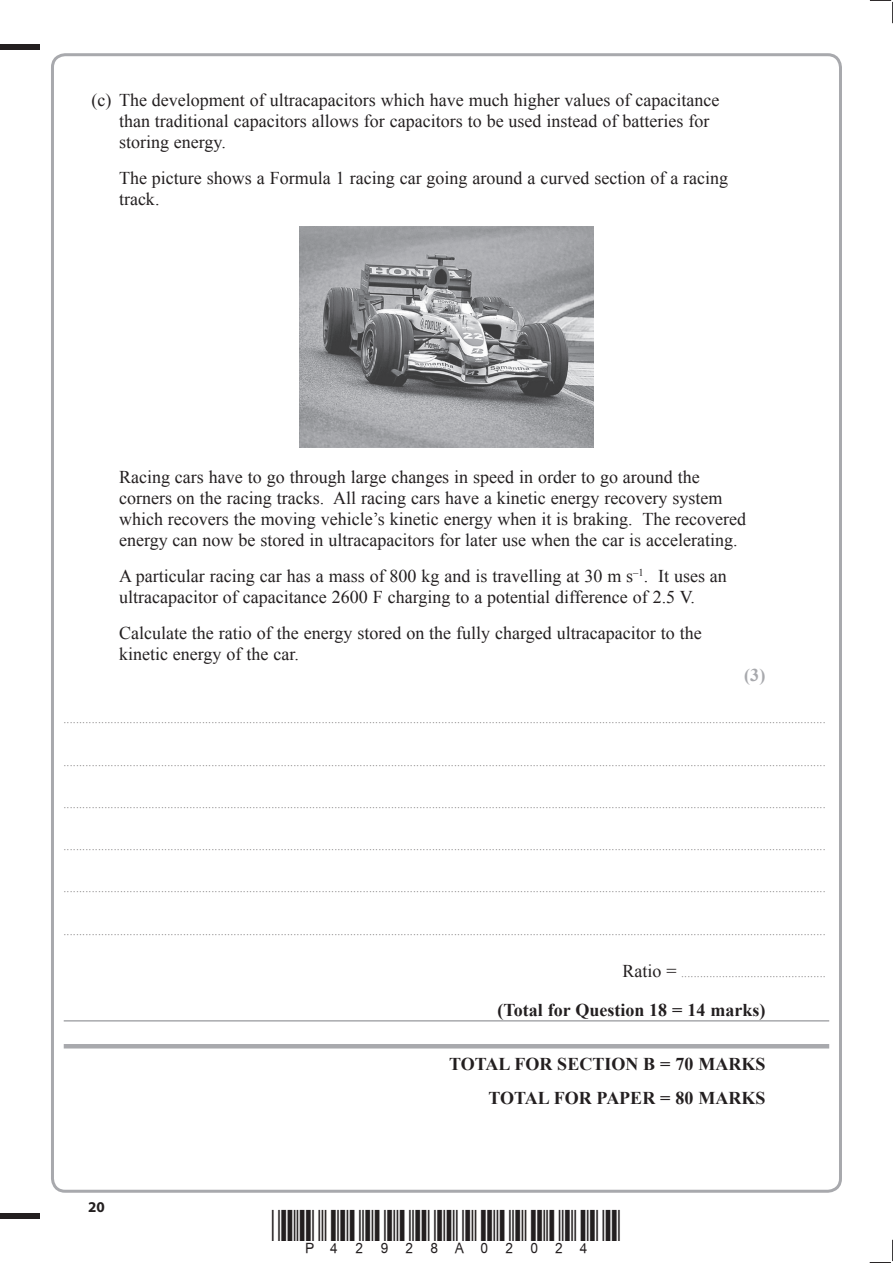
<style>
.page{position:relative;width:893px;height:1263px;background:#fff}
.page>*{position:absolute;margin:0;border:0;box-sizing:border-box;transform-origin:0 0}
.t1{font:18px/21px "Times New Roman";color:#231f20}
.t2{font:700 18px/34.5px "Times New Roman";color:#231f20;text-align:right}
.t3{font:700 18px "Times New Roman";color:#a8a9ad}
.t4{font:700 15px "Myriad Pro";color:#231f20}
.t5{font:9px "Times New Roman";color:#231f20}
.s1{font-size:18px}
</style>
<div class="page">
<div style="left:0;top:44px;width:40px;height:5px;background:#231f20"></div>
<div style="left:0;top:1214px;width:40px;height:5px;background:#231f20"></div>
<svg style="left:870px;top:0;width:23px;height:23px"></svg>
<svg style="left:870px;top:1240px;width:23px;height:23px"></svg>
<hr style="left:64px;top:1020px;width:765px;height:2px;background:#a8a9ad">
<div style="left:64px;top:1044px;width:765px;height:5px;background:#a8a9ad"></div>
<img style="left:299px;top:226px;width:295px;height:221px">
<h1 class="t1" style="left:119px;top:90px;width:602px;text-indent:-28px">(c) The development of ultracapacitors which have much higher values of capacitance than traditional capacitors allows for capacitors to be used instead of batteries for storing energy.</h1>
<h1 class="t1" style="left:119px;top:167px;width:611px">The picture shows a Formula 1 racing car going around a curved section of a racing track.</h1>
<p class="t1" style="left:119px;top:467px;width:629px">Racing cars have to go through large changes in speed in order to go around the corners on the racing tracks. All racing cars have a kinetic energy recovery system which recovers the moving vehicle’s kinetic energy when it is braking. The recovered energy can now be stored in ultracapacitors for later use when the car is accelerating.</p>
<h1 class="t1" style="left:119px;top:566px;width:609px">A particular racing car has a mass of 800 kg and is travelling at 30 m s<sup>–1</sup>. It uses an ultracapacitor of capacitance 2600 F charging to a potential difference of 2.5 V.</h1>
<h1 class="t1" style="left:119px;top:622px;width:584px">Calculate the ratio of the energy stored on the fully charged ultracapacitor to the kinetic energy of the car.</h1>
<h1 class="t3" style="left:744px;top:665px;width:23px">(3)</h1>
<p class="t5" style="left:64px;top:715px;width:763px">..................................................................................................................................................................................................................................................</p>
<p class="t5" style="left:64px;top:758px;width:763px">..................................................................................................................................................................................................................................................</p>
<p class="t5" style="left:64px;top:800px;width:763px">..................................................................................................................................................................................................................................................</p>
<p class="t5" style="left:64px;top:842px;width:763px">..................................................................................................................................................................................................................................................</p>
<p class="t5" style="left:64px;top:884px;width:763px">..................................................................................................................................................................................................................................................</p>
<p class="t5" style="left:64px;top:927px;width:763px">..................................................................................................................................................................................................................................................</p>
<p class="t5" style="left:622px;top:969px;width:205px"><span class="s1">Ratio</span> ..............................................</p>
<h1 class="t2" style="left:497px;top:993px;width:269px">(Total for Question 18 = 14 marks)</h1>
<h1 class="t2" style="left:449px;top:1046px;width:318px">TOTAL FOR SECTION B = 70 MARKS<br>TOTAL FOR PAPER = 80 MARKS</h1>
<h2 class="t4" style="left:88px;top:1198px;width:18px">20</h2>
</div>
